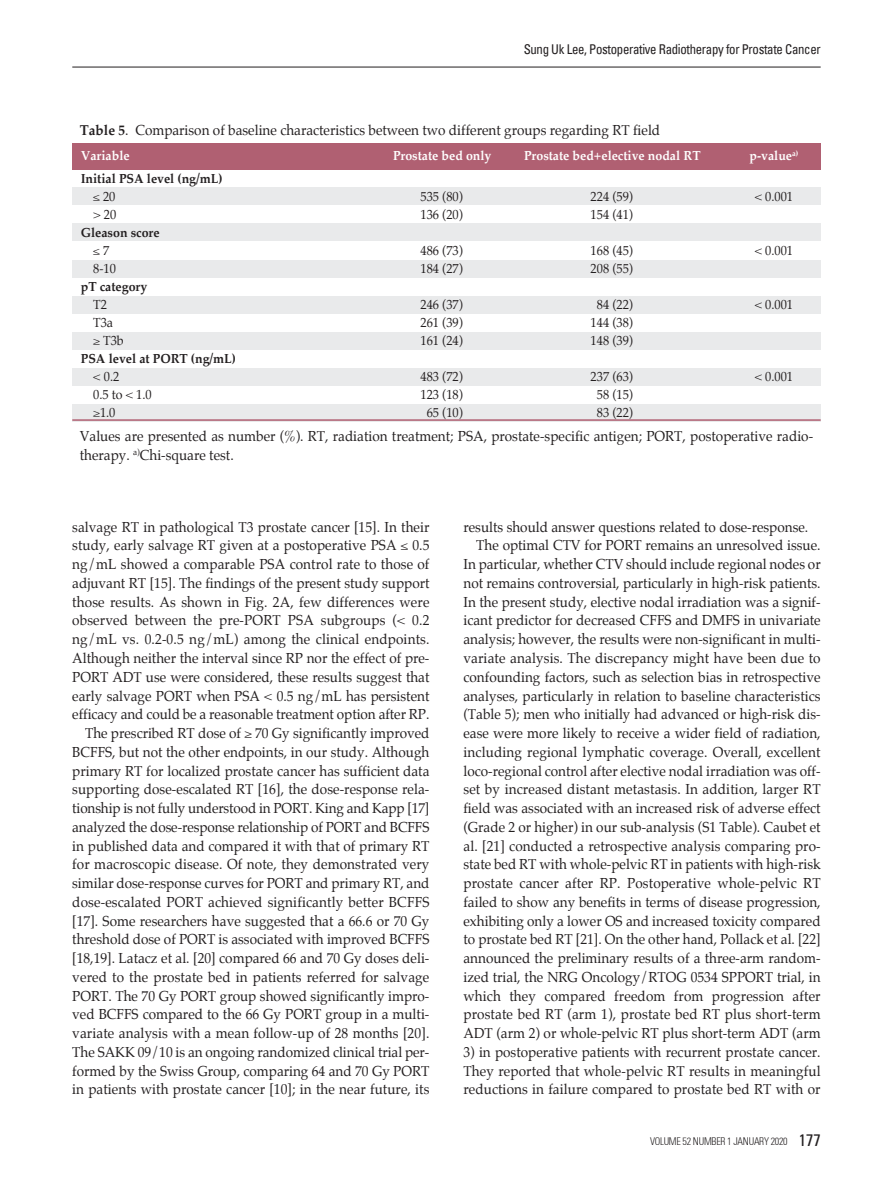
<style>
.page{position:relative;width:893px;height:1191px;background:#fff}
.page>*{position:absolute;margin:0;border:0;box-sizing:border-box;transform-origin:0 0}
.t1{font:14.25px/18.8px "Palatino";color:#231f20;text-align:right;scale:.95 1}
.t2{font:condensed 13.5px "Univers";letter-spacing:-.025em;color:#231f20;scale:.95 1}
.t3{font:13.05px "Palatino";color:#231f20;scale:.95 1}
.t4{font:700 13.05px "Palatino";color:#231f20;scale:.95 1}
.t5{font:700 13.05px "Palatino";color:#fff;scale:.95 1}
.t6{font:300 condensed 10.5px "Univers";letter-spacing:-.025em;color:#231f20;scale:.95 1}
.s1{font-weight:700}
.s2{font-weight:400;font-size:16.5px}
</style>
<div class="page">
<hr style="left:72px;top:67px;width:749px;height:1px;background:#231f20">
<div style="left:72px;top:143px;width:749px;height:27px;background:#b06072"></div>
<div style="left:72px;top:188px;width:749px;height:17px;background:#e9eaeb"></div>
<div style="left:72px;top:224px;width:749px;height:17px;background:#e9eaeb"></div>
<div style="left:72px;top:260px;width:749px;height:17px;background:#e9eaeb"></div>
<div style="left:72px;top:296px;width:749px;height:17px;background:#e9eaeb"></div>
<div style="left:72px;top:332px;width:749px;height:17px;background:#e9eaeb"></div>
<div style="left:72px;top:368px;width:749px;height:17px;background:#e9eaeb"></div>
<div style="left:72px;top:404px;width:749px;height:17px;background:#e9eaeb"></div>
<hr style="left:72px;top:419px;width:749px;height:2px;background:#b06072">
<p class="t2" style="left:524px;top:41px;width:314px">Sung Uk Lee, Postoperative Radiotherapy for Prostate Cancer</p>
<p class="t1" style="left:80px;top:122px;width:612px"><span class="s1">Table 5</span>. Comparison of baseline characteristics between two different groups regarding RT field</p>
<p class="t5" style="left:81px;top:149px;width:53px">Variable</p>
<p class="t5" style="left:393px;top:149px;width:105px">Prostate bed only</p>
<p class="t5" style="left:524px;top:149px;width:187px">Prostate bed+elective nodal RT</p>
<p class="t5" style="left:749px;top:149px;width:53px">p-value<sup>a)</sup></p>
<p class="t4" style="left:81px;top:172px;width:151px">Initial PSA level (ng/mL)</p>
<p class="t3" style="left:93px;top:190px;width:25px">! 20</p>
<p class="t3" style="left:421px;top:190px;width:46px">535 (80)</p>
<p class="t3" style="left:591px;top:190px;width:46px">224 (59)</p>
<p class="t3" style="left:755px;top:190px;width:42px">&lt; 0.001</p>
<p class="t3" style="left:93px;top:208px;width:26px">&gt; 20</p>
<p class="t3" style="left:421px;top:208px;width:46px">136 (20)</p>
<p class="t3" style="left:591px;top:208px;width:46px">154 (41)</p>
<p class="t4" style="left:81px;top:226px;width:84px">Gleason score</p>
<p class="t3" style="left:93px;top:244px;width:18px">!7</p>
<p class="t3" style="left:421px;top:244px;width:46px">486 (73)</p>
<p class="t3" style="left:591px;top:244px;width:46px">168 (45)</p>
<p class="t3" style="left:755px;top:244px;width:42px">&lt; 0.001</p>
<p class="t3" style="left:93px;top:262px;width:25px">8-10</p>
<p class="t3" style="left:421px;top:262px;width:46px">184 (27)</p>
<p class="t3" style="left:591px;top:262px;width:46px">208 (55)</p>
<p class="t4" style="left:81px;top:280px;width:71px">pT category</p>
<p class="t3" style="left:93px;top:298px;width:16px">T2</p>
<p class="t3" style="left:421px;top:298px;width:46px">246 (37)</p>
<p class="t3" style="left:597px;top:298px;width:40px">84 (22)</p>
<p class="t3" style="left:755px;top:298px;width:42px">&lt; 0.001</p>
<p class="t3" style="left:93px;top:316px;width:23px">T3a</p>
<p class="t3" style="left:421px;top:316px;width:46px">261 (39)</p>
<p class="t3" style="left:591px;top:316px;width:46px">144 (38)</p>
<p class="t3" style="left:93px;top:334px;width:34px">" T3b</p>
<p class="t3" style="left:421px;top:334px;width:46px">161 (24)</p>
<p class="t3" style="left:591px;top:334px;width:46px">148 (39)</p>
<p class="t4" style="left:81px;top:352px;width:165px">PSA level at PORT (ng/mL)</p>
<p class="t3" style="left:93px;top:370px;width:29px">&lt; 0.2</p>
<p class="t3" style="left:421px;top:370px;width:46px">483 (72)</p>
<p class="t3" style="left:591px;top:370px;width:46px">237 (63)</p>
<p class="t3" style="left:755px;top:370px;width:42px">&lt; 0.001</p>
<p class="t3" style="left:93px;top:388px;width:63px">0.5 to &lt; 1.0</p>
<p class="t3" style="left:421px;top:388px;width:46px">123 (18)</p>
<p class="t3" style="left:597px;top:388px;width:40px">58 (15)</p>
<p class="t3" style="left:93px;top:406px;width:25px">"1.0</p>
<p class="t3" style="left:427px;top:406px;width:40px">65 (10)</p>
<p class="t3" style="left:597px;top:406px;width:40px">83 (22)</p>
<p class="t1" style="left:80px;top:428px;width:773px;text-align:left">Values are presented as number (%). RT, radiation treatment; PSA, prostate-specific antigen; PORT, postoperative radio&shy;therapy. <sup>a)</sup>Chi-square test.</p>
<p class="t1" style="left:72px;top:518px;width:378px">salvage RT in pathological T3 prostate cancer [15]. In their study, early salvage RT given at a postoperative PSA ! 0.5 ng/mL showed a comparable PSA control rate to those of adjuvant RT [15]. The findings of the present study support those results. As shown in Fig. 2A, few differences were observed between the pre-PORT PSA subgroups (&lt; 0.2 ng/mL vs. 0.2-0.5 ng/mL) among the clinical endpoints.<br>Although neither the interval since RP nor the effect of pre-PORT ADT use were considered, these results suggest that early salvage PORT when PSA &lt; 0.5 ng/mL has persistent efficacy and could be a reasonable treatment option after RP.<br>The prescribed RT dose of " 70 Gy significantly improved BCFFS, but not the other endpoints, in our study. Although primary RT for localized prostate cancer has sufficient data supporting dose-escalated RT [16], the dose-response rela&shy;tionship is not fully understood in PORT. King and Kapp [17] analyzed the dose-response relationship of PORT and BCFFS in published data and compared it with that of primary RT for macroscopic disease. Of note, they demonstrated very similar dose-response curves for PORT and primary RT, and dose-escalated PORT achieved significantly better BCFFS [17]. Some researchers have suggested that a 66.6 or 70 Gy threshold dose of PORT is associated with improved BCFFS [18,19]. Latacz et al. [20] compared 66 and 70 Gy doses deli&shy;vered to the prostate bed in patients referred for salvage PORT. The 70 Gy PORT group showed significantly impro&shy;ved BCFFS compared to the 66 Gy PORT group in a multi&shy;variate analysis with a mean follow-up of 28 months [20].<br>The SAKK 09/10 is an ongoing randomized clinical trial per&shy;formed by the Swiss Group, comparing 64 and 70 Gy PORT in patients with prostate cancer [10]; in the near future, its</p>
<p class="t1" style="left:463px;top:518px;width:364px">results should answer questions related to dose-response.</p>
<p class="t1" style="left:476px;top:537px;width:364px">The optimal CTV for PORT remains an unresolved issue.</p>
<p class="t1" style="left:463px;top:556px;width:377px">In particular, whether CTV should include regional nodes or</p>
<p class="t1" style="left:463px;top:574px;width:377px">not remains controversial, particularly in high-risk patients.</p>
<p class="t1" style="left:463px;top:593px;width:377px">In the present study, elective nodal irradiation was a signif-</p>
<p class="t1" style="left:463px;top:612px;width:377px">icant predictor for decreased CFFS and DMFS in univariate</p>
<p class="t1" style="left:463px;top:631px;width:377px">analysis; however, the results were non-significant in multi-</p>
<p class="t1" style="left:463px;top:649px;width:377px">variate analysis. The discrepancy might have been due to</p>
<p class="t1" style="left:463px;top:668px;width:377px">confounding factors, such as selection bias in retrospective</p>
<p class="t1" style="left:463px;top:687px;width:377px">analyses, particularly in relation to baseline characteristics</p>
<p class="t1" style="left:463px;top:706px;width:377px">(Table 5); men who initially had advanced or high-risk dis-</p>
<p class="t1" style="left:463px;top:724px;width:377px">ease were more likely to receive a wider field of radiation,</p>
<p class="t1" style="left:463px;top:743px;width:377px">including regional lymphatic coverage. Overall, excellent</p>
<p class="t1" style="left:463px;top:762px;width:377px">loco-regional control after elective nodal irradiation was off-</p>
<p class="t1" style="left:463px;top:781px;width:377px">set by increased distant metastasis. In addition, larger RT</p>
<p class="t1" style="left:463px;top:799px;width:377px">field was associated with an increased risk of adverse effect</p>
<p class="t1" style="left:463px;top:818px;width:377px">(Grade 2 or higher) in our sub-analysis (S1 Table). Caubet et</p>
<p class="t1" style="left:463px;top:837px;width:377px">al. [21] conducted a retrospective analysis comparing pro-</p>
<p class="t1" style="left:463px;top:856px;width:377px">state bed RT with whole-pelvic RT in patients with high-risk</p>
<p class="t1" style="left:463px;top:874px;width:377px">prostate cancer after RP. Postoperative whole-pelvic RT</p>
<p class="t1" style="left:463px;top:893px;width:377px">failed to show any benefits in terms of disease progression,</p>
<p class="t1" style="left:463px;top:912px;width:377px">exhibiting only a lower OS and increased toxicity compared</p>
<p class="t1" style="left:463px;top:931px;width:377px">to prostate bed RT [21]. On the other hand, Pollack et al. [22]</p>
<p class="t1" style="left:463px;top:949px;width:377px">announced the preliminary results of a three-arm random-</p>
<p class="t1" style="left:463px;top:968px;width:377px">ized trial, the NRG Oncology/RTOG 0534 SPPORT trial, in</p>
<p class="t1" style="left:463px;top:987px;width:377px">which they compared freedom from progression after</p>
<p class="t1" style="left:463px;top:1006px;width:377px">prostate bed RT (arm 1), prostate bed RT plus short-term</p>
<p class="t1" style="left:463px;top:1024px;width:377px">ADT (arm 2) or whole-pelvic RT plus short-term ADT (arm</p>
<p class="t1" style="left:463px;top:1043px;width:377px;text-align:justify">3) in postoperative patients with recurrent prostate cancer.<br>They reported that whole-pelvic RT results in meaningful reductions in failure compared to prostate bed RT with or</p>
<p class="t6" style="left:650px;top:1135px;width:181px">VOLUME 52 NUMBER 1 JANUARY 2020 <span class="s2">177</span></p>
</div>
